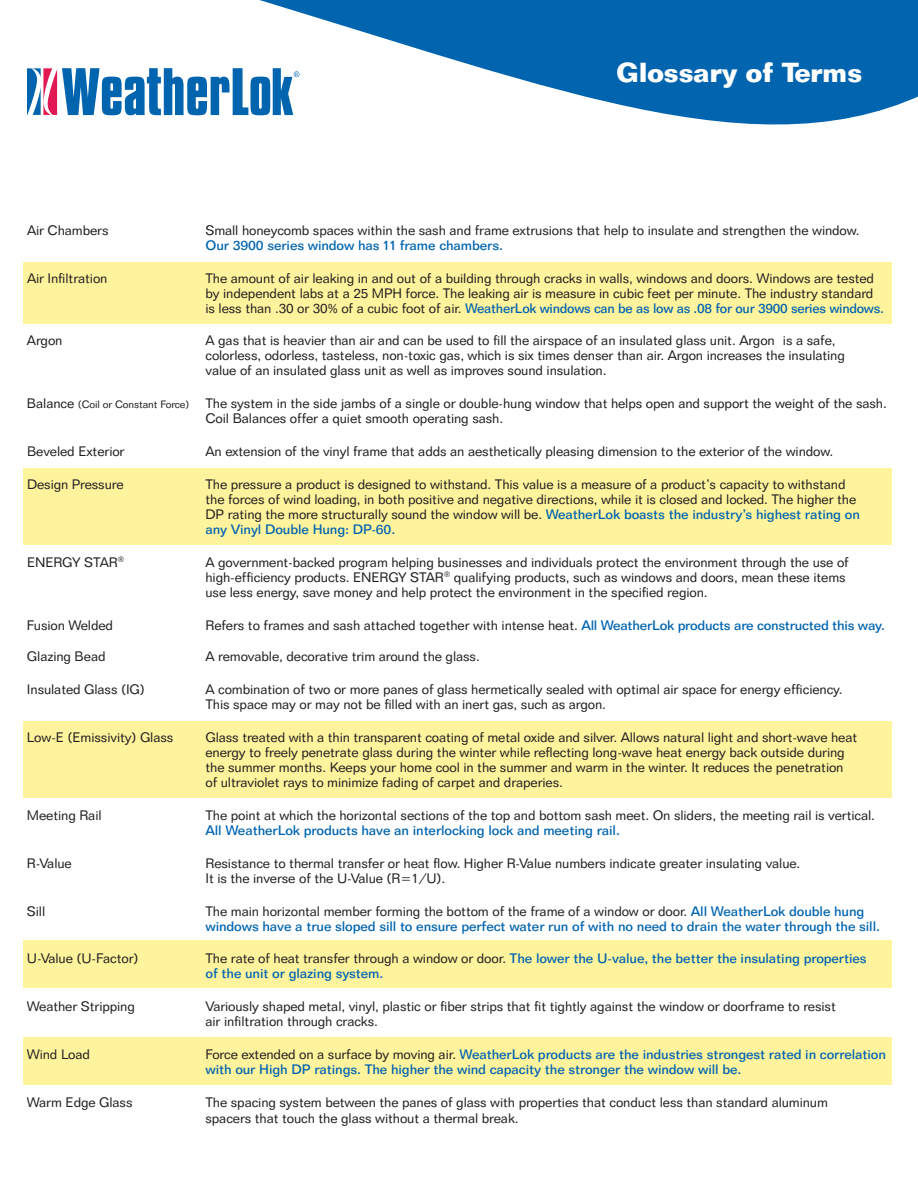
<style>
.page{position:relative;width:918px;height:1188px;background:#fff}
.page>*{position:absolute;margin:0;border:0;box-sizing:border-box;transform-origin:0 0}
.t1{font:700 27px "Folio BT";letter-spacing:-.02em;color:#fff}
.t2{font:13.5px/15px "Folio BT";letter-spacing:-.01em;color:#231f20}
.t3{font:500 13.5px/15px "Folio BT";letter-spacing:-.01em;color:#0164af}
.s1{font-weight:500;color:#0164af}
.s2{font-size:10.5px}
.s3{font-weight:400;color:#231f20}
</style>
<div class="page">
<svg style="left:169px;top:0;width:749px;height:125px;fill:#0164af"></svg>
<svg style="left:27px;top:68px;width:272px;height:47px"></svg>
<div style="left:23px;top:263px;width:869px;height:61px;background:#fff49d"></div>
<div style="left:23px;top:468px;width:869px;height:76px;background:#fff49d"></div>
<div style="left:23px;top:722px;width:869px;height:76px;background:#fff49d"></div>
<div style="left:23px;top:940px;width:869px;height:48px;background:#fff49d"></div>
<div style="left:23px;top:1037px;width:869px;height:48px;background:#fff49d"></div>
<h1 class="t1" style="left:616px;top:56px;width:248px">Glossary of Terms</h1>
<p class="t2" style="left:27px;top:223px;width:83px">Air Chambers</p>
<p class="t2" style="left:205px;top:223px;width:656px">Small honeycomb spaces within the sash and frame extrusions that help to insulate and strengthen the window.</p>
<p class="t3" style="left:205px;top:238px;width:299px">Our 3900 series window has 11 frame chambers.</p>
<p class="t2" style="left:27px;top:271px;width:82px">Air Infiltration</p>
<p class="t2" style="left:205px;top:271px;width:680px">The amount of air leaking in and out of a building through cracks in walls, windows and doors. Windows are tested by independent labs at a 25 MPH force. The leaking air is measure in cubic feet per minute. The industry standard is less than .30 or 30% of a cubic foot of air. <span class="s1">WeatherLok windows can be as low as .08 for our 3900 series windows.</span></p>
<p class="t2" style="left:27px;top:332px;width:37px">Argon</p>
<p class="t2" style="left:205px;top:332px;width:641px">A gas that is heavier than air and can be used to fill the airspace of an insulated glass unit. Argon is a safe, colorless, odorless, tasteless, non-toxic gas, which is six times denser than air. Argon increases the insulating value of an insulated glass unit as well as improves sound insulation.</p>
<p class="t2" style="left:205px;top:395px;width:683px;text-indent:-179px">Balance <span class="s2">(Coil or Constant Force)</span> The system in the side jambs of a single or double-hung window that helps open and support the weight of the sash.<br>Coil Balances offer a quiet smooth operating sash.</p>
<p class="t2" style="left:27px;top:443px;width:99px">Beveled Exterior</p>
<p class="t2" style="left:205px;top:443px;width:629px">An extension of the vinyl frame that adds an aesthetically pleasing dimension to the exterior of the window.</p>
<p class="t2" style="left:27px;top:476px;width:98px">Design Pressure</p>
<p class="t2" style="left:205px;top:476px;width:656px">The pressure a product is designed to withstand. This value is a measure of a product’s capacity to withstand the forces of wind loading, in both positive and negative directions, while it is closed and locked. The higher the DP rating the more structurally sound the window will be. <span class="s1">WeatherLok boasts the industry’s highest rating on any Vinyl Double Hung: DP-60.</span></p>
<p class="t2" style="left:27px;top:554px;width:99px">ENERGY STAR<sup>®</sup></p>
<p class="t2" style="left:205px;top:554px;width:645px">A government-backed program helping businesses and individuals protect the environment through the use of high-efficiency products. ENERGY STAR<sup>®</sup> qualifying products, such as windows and doors, mean these items use less energy, save money and help protect the environment in the specified region.</p>
<p class="t2" style="left:27px;top:617px;width:88px">Fusion Welded</p>
<p class="t2" style="left:205px;top:617px;width:681px">Refers to frames and sash attached together with intense heat. <span class="s1">All WeatherLok products are constructed this way.</span></p>
<p class="t2" style="left:27px;top:649px;width:80px">Glazing Bead</p>
<p class="t2" style="left:205px;top:649px;width:276px">A removable, decorative trim around the glass.</p>
<p class="t2" style="left:27px;top:682px;width:119px">Insulated Glass (IG)</p>
<p class="t2" style="left:205px;top:682px;width:639px">A combination of two or more panes of glass hermetically sealed with optimal air space for energy efficiency.<br>This space may or may not be filled with an inert gas, such as argon.</p>
<p class="t2" style="left:27px;top:730px;width:148px">Low-E (Emissivity) Glass</p>
<p class="t2" style="left:205px;top:730px;width:653px">Glass treated with a thin transparent coating of metal oxide and silver. Allows natural light and short-wave heat energy to freely penetrate glass during the winter while reflecting long-wave heat energy back outside during the summer months. Keeps your home cool in the summer and warm in the winter. It reduces the penetration of ultraviolet rays to minimize fading of carpet and draperies.</p>
<p class="t2" style="left:27px;top:808px;width:76px">Meeting Rail</p>
<p class="t2" style="left:205px;top:808px;width:671px">The point at which the horizontal sections of the top and bottom sash meet. On sliders, the meeting rail is vertical.</p>
<p class="t3" style="left:205px;top:823px;width:416px">All WeatherLok products have an interlocking lock and meeting rail.</p>
<p class="t2" style="left:27px;top:856px;width:46px">R-Value</p>
<p class="t2" style="left:205px;top:856px;width:596px">Resistance to thermal transfer or heat flow. Higher R-Value numbers indicate greater insulating value.<br>It is the inverse of the U-Value (R=1/U).</p>
<p class="t2" style="left:27px;top:904px;width:20px">Sill</p>
<p class="t3" style="left:205px;top:904px;width:676px"><span class="s3">The main horizontal member forming the bottom of the frame of a window or door.</span> All WeatherLok double hung windows have a true sloped sill to ensure perfect water run of with no need to drain the water through the sill.</p>
<p class="t2" style="left:27px;top:950px;width:113px">U-Value (U-Factor)</p>
<p class="t3" style="left:205px;top:950px;width:663px"><span class="s3">The rate of heat transfer through a window or door.</span> The lower the U-value, the better the insulating properties of the unit or glazing system.</p>
<p class="t2" style="left:27px;top:998px;width:109px">Weather Stripping</p>
<p class="t2" style="left:205px;top:998px;width:632px">Variously shaped metal, vinyl, plastic or fiber strips that fit tightly against the window or doorframe to resist air infiltration through cracks.</p>
<p class="t2" style="left:27px;top:1046px;width:65px">Wind Load</p>
<p class="t3" style="left:205px;top:1046px;width:682px"><span class="s3">Force extended on a surface by moving air.</span> WeatherLok products are the industries strongest rated in correlation with our High DP ratings. The higher the wind capacity the stronger the window will be.</p>
<p class="t2" style="left:27px;top:1094px;width:107px">Warm Edge Glass</p>
<p class="t2" style="left:205px;top:1094px;width:624px;line-height:16.5px">The spacing system between the panes of glass with properties that conduct less than standard aluminum spacers that touch the glass without a thermal break.</p>
</div>
